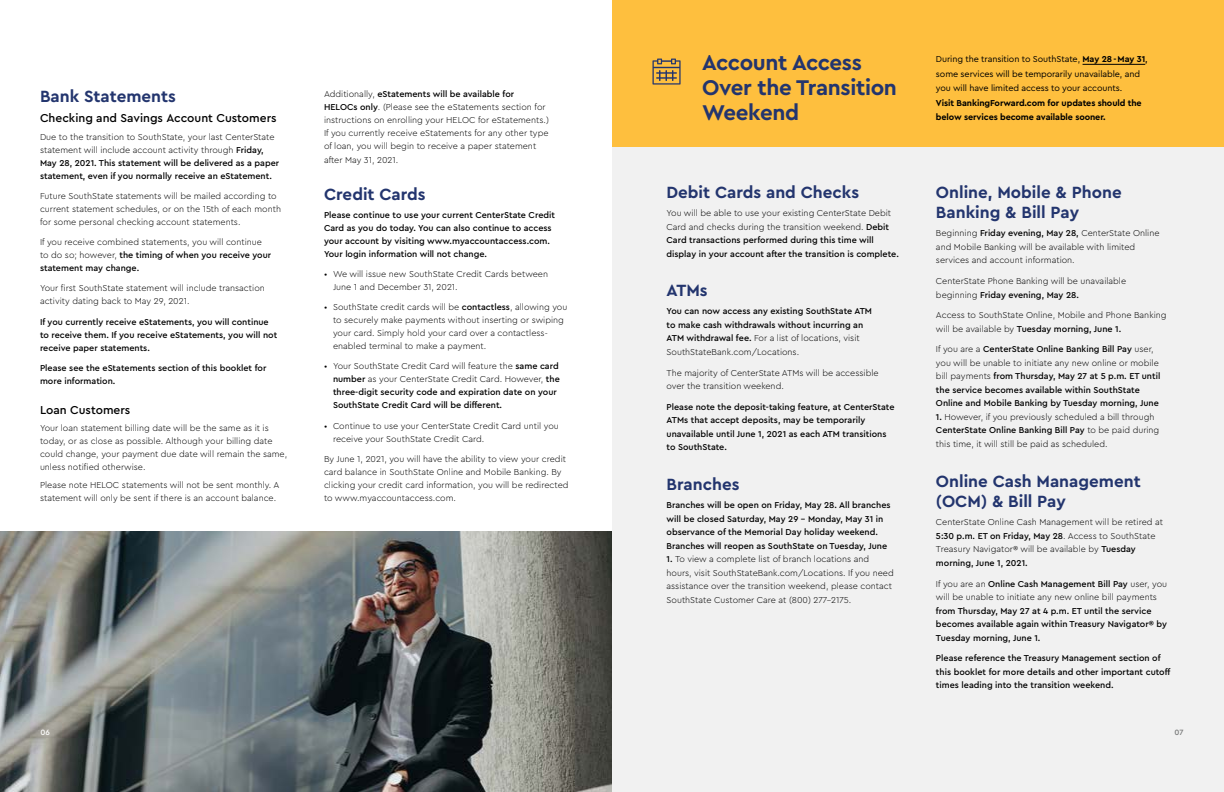
<style>
.page{position:relative;width:1224px;height:792px;background:#fff}
.page>*{position:absolute;margin:0;border:0;box-sizing:border-box;transform-origin:0 0}
.t1{font:700 22.3px/25.1px "Cera Pro";letter-spacing:-.015em;color:#23356e}
.t2{font:700 17px/20px "Cera Pro";color:#23356e}
.t3{font:500 12px "Cera Pro";color:#000}
.t4{font:300 9px/13.5px "Cera Pro";color:#000}
.t5{font:500 9px/13.5px "Cera Pro";color:#000}
.t6{font:9px/14.5px "Cera Pro";letter-spacing:-.01em;color:#000}
.t7{font:700 9px/14.5px "Cera Pro";letter-spacing:-.01em;color:#000}
.t8{font:500 8px "Cera Pro";color:#fff}
.t9{font:500 8px "Cera Pro";color:#777878}
.s1{font-weight:300}
.s2{font-weight:500}
.s3{font-weight:700}
</style>
<div class="page">
<img style="left:0;top:531px;width:612px;height:261px">
<div style="left:612px;top:0;width:612px;height:792px;background:#f1f1f1"></div>
<div style="left:612px;top:0;width:612px;height:147px;background:#febf3e"></div>
<svg style="left:652px;top:59px;width:29px;height:25px"></svg>
<hr style="left:1083px;top:64px;width:62px;height:1px;background:#000">
<h2 class="t2" style="left:40px;top:85px;width:137px">Bank Statements</h2>
<h3 class="t3" style="left:40px;top:110px;width:238px">Checking and Savings Account Customers</h3>
<p class="t5" style="left:40px;top:130px;width:241px;line-height:13px"><span class="s1">Due to the transition to SouthState, your last CenterState statement will include account activity through</span> Friday, May 28, 2021. This statement will be delivered as a paper statement, even if you normally receive an eStatement.</p>
<p class="t4" style="left:40px;top:189px;width:243px;line-height:13px">Future SouthState statements will be mailed according to current statement schedules, or on the 15th of each month for some personal checking account statements.</p>
<p class="t4" style="left:40px;top:235px;width:233px;line-height:13px">If you receive combined statements, you will continue to do so; however, <span class="s2">the timing of when you receive your statement may change.</span></p>
<p class="t4" style="left:40px;top:282px;width:226px;line-height:13px">Your first SouthState statement will include transaction activity dating back to May 29, 2021.</p>
<p class="t5" style="left:40px;top:315px;width:239px;line-height:13px">If you currently receive eStatements, you will continue to receive them. If you receive eStatements, you will not receive paper statements.</p>
<p class="t5" style="left:40px;top:361px;width:228px">Please see the eStatements section of this booklet for more information.</p>
<h3 class="t3" style="left:40px;top:402px;width:92px">Loan Customers</h3>
<p class="t4" style="left:40px;top:422px;width:249px;line-height:13px">Your loan statement billing date will be the same as it is today, or as close as possible. Although your billing date could change, your payment due date will remain the same, unless notified otherwise.</p>
<p class="t4" style="left:40px;top:478px;width:241px;line-height:13px">Please note HELOC statements will not be sent monthly. A statement will only be sent if there is an account balance.</p>
<p class="t4" style="left:324px;top:87px;width:226px;line-height:13.1px">Additionally, <span class="s2">eStatements will be available for HELOCs only</span>. (Please see the eStatements section for instructions on enrolling your HELOC for eStatements.)<br>If you currently receive eStatements for any other type of loan, you will begin to receive a paper statement after May 31, 2021.</p>
<h2 class="t2" style="left:324px;top:184px;width:103px">Credit Cards</h2>
<p class="t5" style="left:324px;top:208px;width:233px;line-height:13px">Please continue to use your current CenterState Credit Card as you do today. You can also continue to access your account by visiting www.myaccountaccess.com.<br>Your login information will not change.</p>
<p class="t4" style="left:333px;top:267px;width:217px;line-height:13px;text-indent:-9px">• We will issue new SouthState Credit Cards between<br>June 1 and December 31, 2021.</p>
<p class="t4" style="left:333px;top:300px;width:236px;line-height:13px;text-indent:-9px">• SouthState credit cards will be <span class="s2">contactless</span>, allowing you to securely make payments without inserting or swiping your card. Simply hold your card over a contactless&shy;enabled terminal to make a payment.</p>
<p class="t5" style="left:333px;top:359px;width:228px;line-height:13px;text-indent:-9px"><span class="s1">• Your SouthState Credit Card will feature the</span> same card number <span class="s1">as your CenterState Credit Card. However,</span> the three-digit security code and expiration date on your SouthState Credit Card will be different.</p>
<p class="t4" style="left:333px;top:419px;width:227px;line-height:13px;text-indent:-9px">• Continue to use your CenterState Credit Card until you receive your SouthState Credit Card.</p>
<p class="t4" style="left:324px;top:452px;width:246px;line-height:13.2px">By June 1, 2021, you will have the ability to view your credit card balance in SouthState Online and Mobile Banking. By clicking your credit card information, you will be redirected to www.myaccountaccess.com.</p>
<h1 class="t1" style="left:702px;top:49px;width:196px">Account Access<br>Over the Transition<br>Weekend</h1>
<p class="t6" style="left:936px;top:52px;width:213px">During the transition to SouthState, <span class="s3">May 28-May 31</span><span class="s2">, </span>some services will be temporarily unavailable, and you will have limited access to your accounts.</p>
<p class="t7" style="left:936px;top:95px;width:207px">Visit BankingForward.com for updates should the below services become available sooner.</p>
<h2 class="t2" style="left:667px;top:182px;width:194px">Debit Cards and Checks</h2>
<p class="t5" style="left:667px;top:206px;width:234px"><span class="s1">You will be able to use your existing CenterState Debit Card and checks during the transition weekend.</span> Debit Card transactions performed during this time will display in your account after the transition is complete.</p>
<h2 class="t2" style="left:667px;top:280px;width:43px">ATMs</h2>
<p class="t5" style="left:667px;top:304px;width:207px">You can now access any existing SouthState ATM to make cash withdrawals without incurring an ATM withdrawal fee. <span class="s1">For a list of locations, visit SouthStateBank.com/Locations.</span></p>
<p class="t4" style="left:667px;top:366px;width:214px">The majority of CenterState ATMs will be accessible over the transition weekend.</p>
<p class="t5" style="left:667px;top:400px;width:230px">Please note the deposit-taking feature, at CenterState ATMs that accept deposits, may be temporarily unavailable until June 1, 2021 as each ATM transitions to SouthState.</p>
<h2 class="t2" style="left:936px;top:182px;width:187px">Online, Mobile &amp; Phone<br>Banking &amp; Bill Pay</h2>
<p class="t4" style="left:936px;top:226px;width:225px">Beginning <span class="s2">Friday evening, May 28,</span> CenterState Online and Mobile Banking will be available with limited services and account information.</p>
<p class="t4" style="left:936px;top:274px;width:192px">CenterState Phone Banking will be unavailable beginning <span class="s2">Friday evening, May 28.</span></p>
<p class="t4" style="left:936px;top:308px;width:232px">Access to SouthState Online, Mobile and Phone Banking will be available by <span class="s2">Tuesday morning, June 1.</span></p>
<p class="t5" style="left:936px;top:342px;width:226px"><span class="s1">If you are a</span> CenterState Online Banking Bill Pay <span class="s1">user, you will be unable to initiate any new online or mobile bill payments</span> from Thursday, May 27 at 5 p.m. ET until the service becomes available within SouthState Online and Mobile Banking by Tuesday morning, June</p>
<p class="t4" style="left:936px;top:410px;width:225px"><span class="s2">1.</span> However, if you previously scheduled a bill through<br><span class="s2">CenterState Online Banking Bill Pay</span> to be paid during this time, it will still be paid as scheduled.</p>
<h2 class="t2" style="left:667px;top:474px;width:74px">Branches</h2>
<p class="t5" style="left:667px;top:498px;width:226px">Branches will be open on Friday, May 28. All branches will be closed Saturday, May 29 – Monday, May 31 in observance of the Memorial Day holiday weekend.<br>Branches will reopen as SouthState on Tuesday, June</p>
<p class="t4" style="left:667px;top:552px;width:229px"><span class="s2">1.</span> To view a complete list of branch locations and hours, visit SouthStateBank.com/Locations. If you need assistance over the transition weekend, please contact SouthState Customer Care at (800) 277-2175.</p>
<h2 class="t2" style="left:936px;top:471px;width:206px">Online Cash Management (OCM) &amp; Bill Pay</h2>
<p class="t4" style="left:936px;top:515px;width:229px">CenterState Online Cash Management will be retired at <span class="s2">5:30 p.m. ET on Friday, May 28</span>. Access to SouthState Treasury Navigator® will be available by <span class="s2">Tuesday morning, June 1, 2021.</span></p>
<p class="t4" style="left:936px;top:577px;width:233px">If you are an <span class="s2">Online Cash Management Bill Pay</span> user, you will be unable to initiate any new online bill payments</p>
<p class="t5" style="left:936px;top:604px;width:233px">from Thursday, May 27 at 4 p.m. ET until the service becomes available again within Treasury Navigator® by<br>Tuesday morning, June 1.</p>
<p class="t5" style="left:936px;top:651px;width:236px">Please reference the Treasury Management section of this booklet for more details and other important cutoff times leading into the transition weekend.</p>
<p class="t8" style="left:41px;top:727px;width:11px">06</p>
<p class="t9" style="left:1174px;top:727px;width:11px">07</p>
</div>
